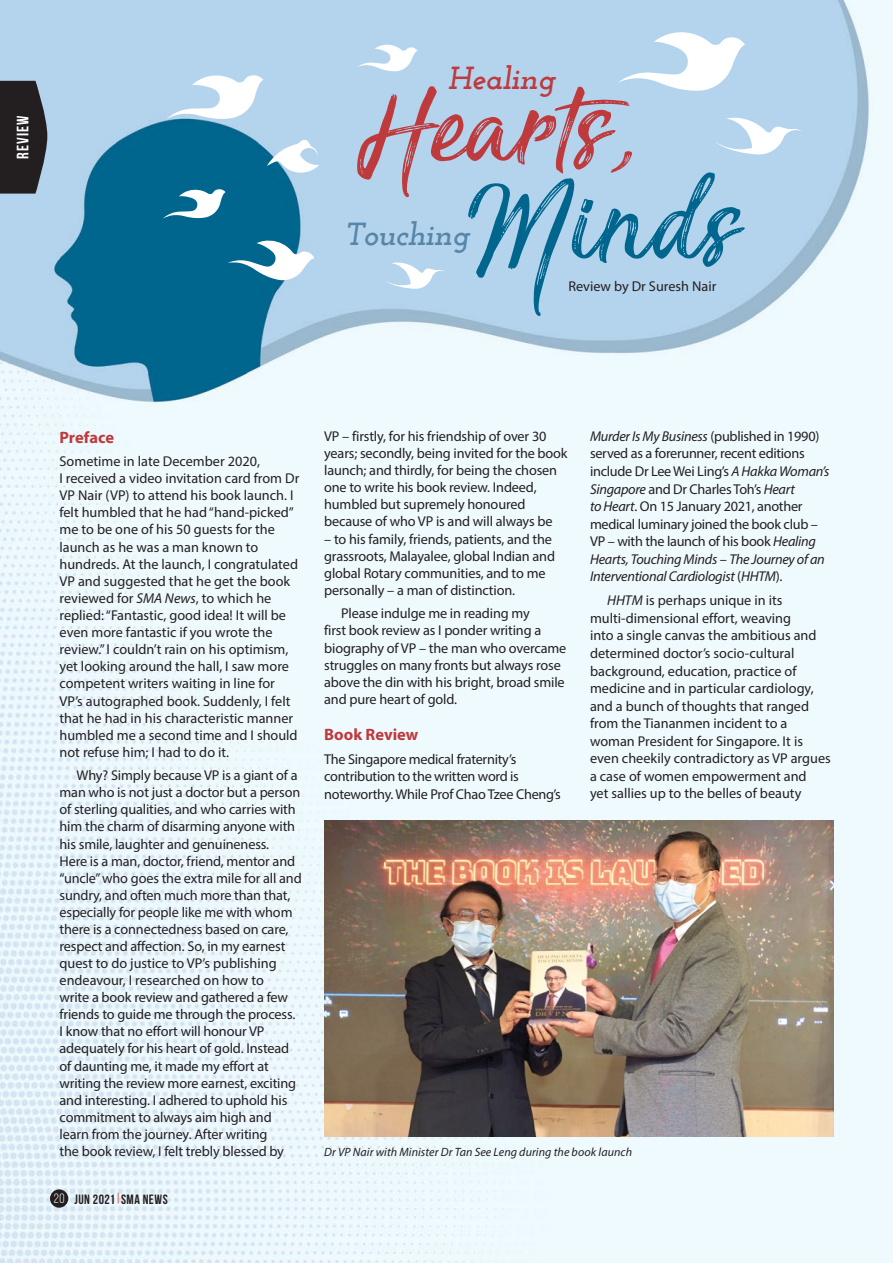
<style>
.page{position:relative;width:893px;height:1263px;background:#fff}
.page>*{position:absolute;margin:0;border:0;box-sizing:border-box;transform-origin:0 0}
.t1{font:161.55px "Sensations and Qualities";color:#be3a3d}
.t2{font:161.55px "Sensations and Qualities";color:#00668e}
.t3{font:italic 700 31.8px "Josefin Slab";letter-spacing:-.02em;color:#5686a9}
.t4{font:italic 700 31.8px "Josefin Slab";letter-spacing:-.02em;color:#be3a3d}
.t5{font:700 16.5px "Myriad Pro";color:#be3a3d}
.t6{font:700 16.5px "Bebas Neue";letter-spacing:.065em;color:#fff}
.t7{font:14.25px/17.1px "Myriad Pro";letter-spacing:-.01em;color:#231f20}
.t8{font:700 13.5px "Bebas Neue";letter-spacing:.035em;color:#231f20}
.t9{font:italic 12px "Myriad Pro";letter-spacing:.005em;color:#231f20}
.s1{font-style:italic}
.s2{font-weight:400;color:#fff}
</style>
<div class="page">
<img style="left:0;top:0;width:893px;height:1263px">
<svg style="left:167px;top:74px;width:96px;height:45px"></svg>
<svg style="left:163px;top:189px;width:63px;height:30px"></svg>
<svg style="left:618px;top:30px;width:127px;height:61px"></svg>
<svg style="left:385px;top:263px;width:60px;height:26px"></svg>
<svg style="left:715px;top:118px;width:87px;height:36px"></svg>
<svg style="left:228px;top:239px;width:86px;height:41px"></svg>
<svg style="left:267px;top:139px;width:52px;height:35px"></svg>
<svg style="left:357px;top:44px;width:60px;height:27px"></svg>
<img style="left:324px;top:820px;width:510px;height:316px">
<div style="left:50px;top:1189px;width:18px;height:19px;background:#231f20;border-radius:50%"></div>
<svg style="left:0;top:81px;width:47px;height:113px;background:#313034"></svg>
<p class="t6" style="left:14px;top:159px;width:45px;rotate:-90deg">REVIEW</p>
<h2 class="t4" style="left:448px;top:60px;width:108px">Healing</h2>
<h1 class="t1" style="left:357px;top:44px;width:280px">Hearts,</h1>
<h1 class="t2" style="left:468px;top:142px;width:279px">Minds</h1>
<h2 class="t3" style="left:344px;top:215px;width:126px">Touching</h2>
<p class="t7" style="left:568px;top:278px;width:149px">Review by Dr Suresh Nair</p>
<p class="t5" style="left:60px;top:426px;width:56px">Preface</p>
<p class="t7" style="left:60px;top:452px;width:241px">Sometime in late December 2020,<br>I received a video invitation card from Dr VP Nair (VP) to attend his book launch. I felt humbled that he had “hand-picked” me to be one of his 50 guests for the launch as he was a man known to hundreds. At the launch, I congratulated VP and suggested that he get the book reviewed for <span class="s1">SMA News</span>, to which he replied: “Fantastic, good idea! It will be even more fantastic if you wrote the review.” I couldn’t rain on his optimism, yet looking around the hall, I saw more competent writers waiting in line for VP’s autographed book. Suddenly, I felt that he had in his characteristic manner humbled me a second time and I should not refuse him; I had to do it.</p>
<p class="t7" style="left:60px;top:767px;width:244px;text-indent:17px">Why? Simply because VP is a giant of a man who is not just a doctor but a person of sterling qualities, and who carries with him the charm of disarming anyone with his smile, laughter and genuineness.<br>Here is a man, doctor, friend, mentor and “uncle” who goes the extra mile for all and sundry, and often much more than that, especially for people like me with whom there is a connectedness based on care, respect and affection. So, in my earnest quest to do justice to VP’s publishing endeavour, I researched on how to<br>write a book review and gathered a few friends to guide me through the process.<br>I know that no effort will honour VP adequately for his heart of gold. Instead of daunting me, it made my effort at writing the review more earnest, exciting and interesting. I adhered to uphold his commitment to always aim high and learn from the journey. After writing<br>the book review, I felt trebly blessed by</p>
<p class="t8" style="left:54px;top:1191px;width:115px"><span class="s2">20</span> JUN 2021 SMA NEWS</p>
<p class="t7" style="left:324px;top:427px;width:245px">VP – firstly, for his friendship of over 30 years; secondly, being invited for the book launch; and thirdly, for being the chosen one to write his book review. Indeed, humbled but supremely honoured because of who VP is and will always be</p>
<p class="t7" style="left:324px;top:530px;width:232px">– to his family, friends, patients, and the grassroots, Malayalee, global Indian and global Rotary communities, and to me personally – a man of distinction.</p>
<p class="t7" style="left:324px;top:605px;width:244px;text-indent:17px">Please indulge me in reading my<br>first book review as I ponder writing a biography of VP – the man who overcame struggles on many fronts but always rose above the din with his bright, broad smile and pure heart of gold.</p>
<p class="t5" style="left:324px;top:724px;width:96px">Book Review</p>
<p class="t7" style="left:324px;top:750px;width:238px">The Singapore medical fraternity’s contribution to the written word is noteworthy. While Prof Chao Tzee Cheng’s</p>
<p class="t7" style="left:590px;top:427px;width:241px;line-height:17.5px"><span class="s1">Murder Is My Business</span> (published in 1990) served as a forerunner, recent editions include Dr Lee Wei Ling’s <span class="s1">A Hakka Woman’s Singapore</span> and Dr Charles Toh’s <span class="s1">Heart<br>to Heart</span>. On 15 January 2021, another medical luminary joined the book club – VP – with the launch of his book <span class="s1">Healing Hearts, Touching Minds</span> – <span class="s1">The Journey of an Interventional Cardiologist</span> (<span class="s1">HHTM</span>).</p>
<p class="t7" style="left:590px;top:591px;width:242px;line-height:17.5px;text-indent:17px"><span class="s1">HHTM</span> is perhaps unique in its multi-dimensional effort, weaving<br>into a single canvas the ambitious and determined doctor’s socio-cultural background, education, practice of medicine and in particular cardiology, and a bunch of thoughts that ranged from the Tiananmen incident to a woman President for Singapore. It is even cheekily contradictory as VP argues a case of women empowerment and<br>yet sallies up to the belles of beauty</p>
<p class="t9" style="left:324px;top:1144px;width:309px">Dr VP Nair with Minister Dr Tan See Leng during the book launch</p>
</div>
